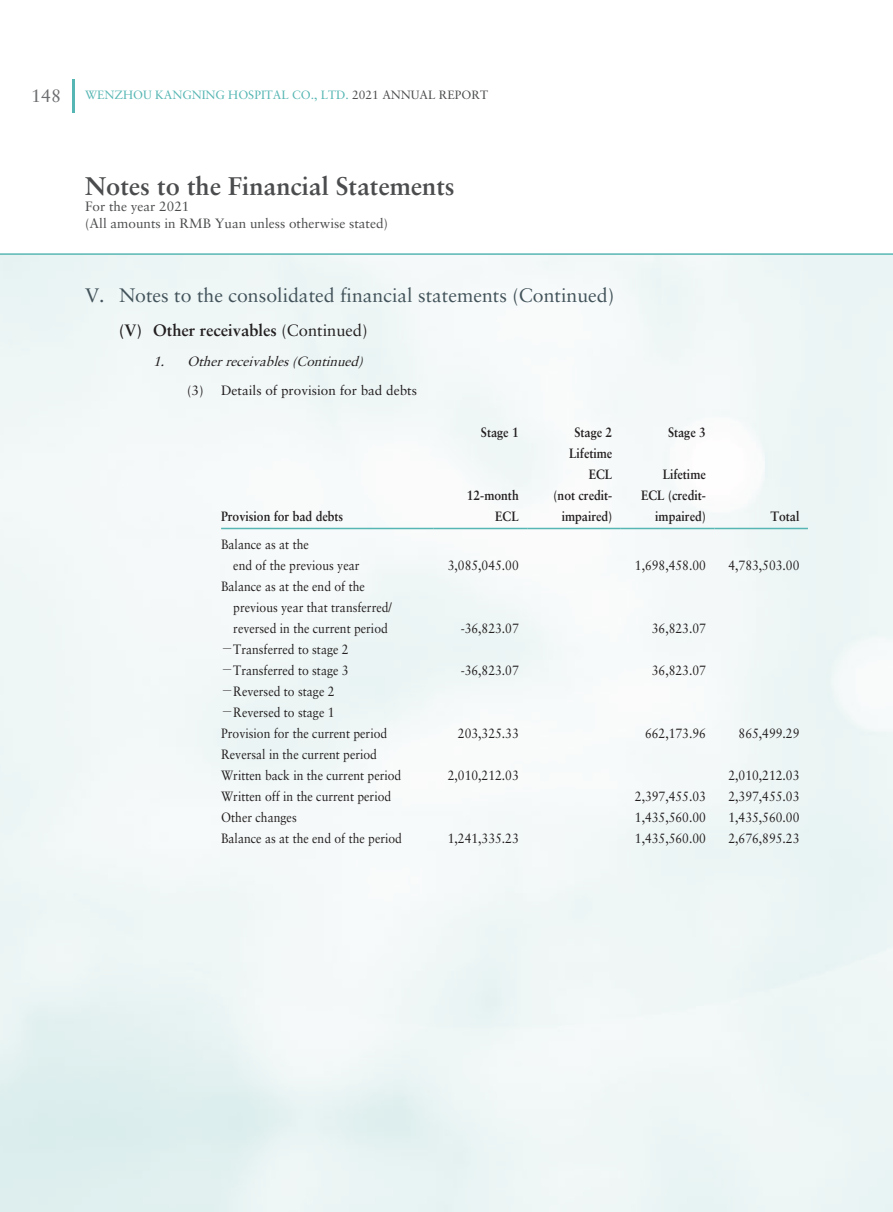
<style>
.page{position:relative;width:893px;height:1212px;background:#fff}
.page>*{position:absolute;margin:0;border:0;box-sizing:border-box;transform-origin:0 0}
.t1{font:700 25.5px "Sabon LT Std";color:#4b4c4d}
.t2{font:19.5px "Sabon LT Std";color:#42535a}
.t3{font:18px "Sabon LT Std";color:#6c6d70}
.t4{font:700 16.5px "Sabon LT Std";color:#231f20}
.t5{font:13.5px/21px "Sabon LT Std";color:#231f20;scale:.9 1}
.t6{font:700 13.5px/21px "Sabon LT Std";color:#231f20;text-align:right;scale:.9 1}
.t7{font:13.5px/16.5px "Sabon LT Std";color:#4b4c4d}
.t8{font:13.5px "Sabon LT Std";color:#231f20}
.t9{font:italic 13.5px "Sabon LT Std";color:#231f20}
.t10{font:12px "Sabon LT Std";color:#55b6b3}
.s1{color:#4b4c4d}
.s2{font-weight:400}
.s3{font-family:"M Sung HK";font-weight:300}
</style>
<div class="page">
<hr style="left:0;top:253px;width:893px;height:2px;background:#55b6b3">
<hr style="left:72px;top:79px;width:2px;height:33px;background:#55b6b3">
<hr style="left:221px;top:528px;width:213px;height:1px;background:#55b6b3">
<hr style="left:434px;top:528px;width:93px;height:1px;background:#55b6b3">
<hr style="left:527px;top:528px;width:94px;height:1px;background:#55b6b3">
<hr style="left:621px;top:528px;width:93px;height:1px;background:#55b6b3">
<hr style="left:714px;top:528px;width:94px;height:1px;background:#55b6b3">
<h3 class="t3" style="left:31px;top:85px;width:32px">148</h3>
<p class="t10" style="left:85px;top:88px;width:405px">WENZHOU KANGNING HOSPITAL CO., LTD. <span class="s1">2021 ANNUAL REPORT</span></p>
<h1 class="t1" style="left:85px;top:170px;width:371px">Notes to the Financial Statements</h1>
<p class="t7" style="left:85px;top:198px;width:305px">For the year 2021<br>(All amounts in RMB Yuan unless otherwise stated)</p>
<h2 class="t2" style="left:85px;top:284px;width:531px">V. Notes to the consolidated financial statements (Continued)</h2>
<p class="t4" style="left:119px;top:320px;width:250px">(V) Other receivables <span class="s2">(Continued)</span></p>
<p class="t9" style="left:153px;top:353px;width:215px">1. Otherreceivables(Continued)</p>
<p class="t8" style="left:187px;top:382px;width:231px">(3) Details of provision for bad debts</p>
<p class="t6" style="left:221px;top:506px;width:137px">Provision for bad debts</p>
<p class="t5" style="left:233px;top:533px;width:142px;text-indent:-12px">Balance as at the<br>end of the previous year</p>
<p class="t5" style="left:233px;top:575px;width:178px;text-indent:-12px">Balance as at the end of the previous year that transferred/ reversed in the current period</p>
<p class="t5" style="left:221px;top:638px;width:143px"><span class="s3">－</span>Transferred to stage 2<span class="s3">－</span>Transferred to stage 3</p>
<p class="t5" style="left:221px;top:680px;width:186px"><span class="s3">－</span>Reversed to stage 2<span class="s3">－</span>Reversed to stage 1<br>Provision for the current period</p>
<p class="t5" style="left:221px;top:743px;width:202px">Reversal in the current period<br>Written back in the current period</p>
<p class="t6" style="left:481px;top:422px;width:43px">Stage 1</p>
<p class="t6" style="left:574px;top:422px;width:43px">Stage 2</p>
<p class="t6" style="left:668px;top:422px;width:43px">Stage 3</p>
<p class="t6" style="left:467px;top:485px;width:59px">12-month<br>ECL</p>
<p class="t6" style="left:554px;top:443px;width:67px">Lifetime<br>ECL<br>(not credit&shy;impaired)</p>
<p class="t6" style="left:641px;top:464px;width:73px">Lifetime<br>ECL (credit&shy;impaired)</p>
<p class="t6" style="left:770px;top:506px;width:34px">Total</p>
<p class="t5" style="left:448px;top:554px;width:80px">3,085,045.00</p>
<p class="t5" style="left:635px;top:554px;width:80px">1,698,458.00</p>
<p class="t5" style="left:728px;top:554px;width:80px">4,783,503.00</p>
<p class="t5" style="left:461px;top:617px;width:66px">-36,823.07</p>
<p class="t5" style="left:652px;top:617px;width:62px">36,823.07</p>
<p class="t5" style="left:461px;top:659px;width:66px">-36,823.07</p>
<p class="t5" style="left:652px;top:659px;width:62px">36,823.07</p>
<p class="t5" style="left:458px;top:722px;width:69px">203,325.33</p>
<p class="t5" style="left:645px;top:722px;width:69px">662,173.96</p>
<p class="t5" style="left:739px;top:722px;width:69px">865,499.29</p>
<p class="t5" style="left:448px;top:764px;width:80px">2,010,212.03</p>
<p class="t5" style="left:728px;top:764px;width:80px">2,010,212.03</p>
<p class="t5" style="left:221px;top:785px;width:191px">Written off in the current period</p>
<p class="t5" style="left:635px;top:785px;width:80px">2,397,455.03</p>
<p class="t5" style="left:728px;top:785px;width:80px">2,397,455.03</p>
<p class="t5" style="left:221px;top:806px;width:85px">Other changes</p>
<p class="t5" style="left:635px;top:806px;width:80px">1,435,560.00</p>
<p class="t5" style="left:728px;top:806px;width:80px">1,435,560.00</p>
<p class="t5" style="left:221px;top:827px;width:203px">Balance as at the end of the period</p>
<p class="t5" style="left:448px;top:827px;width:80px">1,241,335.23</p>
<p class="t5" style="left:635px;top:827px;width:80px">1,435,560.00</p>
<p class="t5" style="left:728px;top:827px;width:80px">2,676,895.23</p>
</div>
